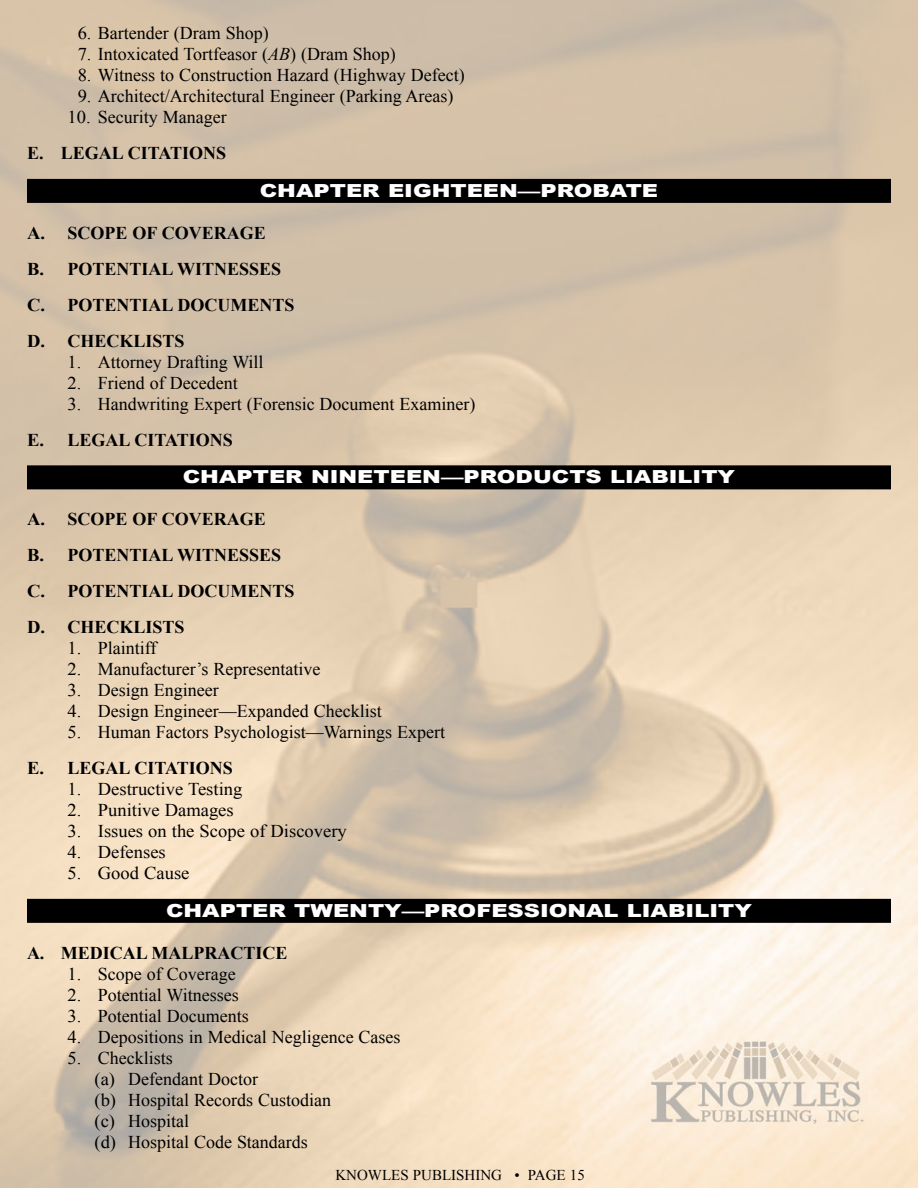
<style>
.page{position:relative;width:918px;height:1188px;background:#fff}
.page>*{position:absolute;margin:0;border:0;box-sizing:border-box;transform-origin:0 0}
.t1{font:18px/21px "Times New Roman";color:#000}
.t2{font:700 18px/36px "Times New Roman";color:#000}
.t3{font:900 18px "Arial";color:#fff;scale:1.25 1}
.t4{font:15px "Times New Roman";color:#000}
.s1{font-style:italic}
</style>
<div class="page">
<img style="left:0;top:0;width:918px;height:1188px">
<div style="left:27px;top:179px;width:864px;height:24px;background:#000"></div>
<div style="left:27px;top:465px;width:864px;height:24px;background:#000"></div>
<div style="left:27px;top:899px;width:864px;height:24px;background:#000"></div>
<p class="t1" style="left:78px;top:23px;width:193px">6. Bartender (Dram Shop)</p>
<p class="t1" style="left:78px;top:44px;width:320px">7. Intoxicated Tortfeasor (<span class="s1">AB</span>) (Dram Shop)</p>
<p class="t1" style="left:78px;top:65px;width:389px">8. Witness to Construction Hazard (Highway Defect)</p>
<p class="t1" style="left:78px;top:86px;width:377px">9. Architect/Architectural Engineer (Parking Areas)</p>
<p class="t1" style="left:68px;top:107px;width:161px">10. Security Manager</p>
<p class="t2" style="left:27px;top:135px;width:201px">E. LEGAL CITATIONS</p>
<p class="t3" style="left:260px;top:177px;width:320px">CHAPTER EIGHTEEN—PROBATE</p>
<p class="t2" style="left:27px;top:215px;width:269px">A. SCOPE OF COVERAGE<br>B. POTENTIAL WITNESSES<br>C. POTENTIAL DOCUMENTS<br>D. CHECKLISTS</p>
<p class="t1" style="left:68px;top:351px;width:198px">1. Attorney Drafting Will</p>
<p class="t1" style="left:68px;top:372px;width:172px">2. Friend of Decedent</p>
<p class="t1" style="left:68px;top:393px;width:410px">3. Handwriting Expert (Forensic Document Examiner)</p>
<p class="t2" style="left:27px;top:422px;width:207px">E. LEGAL CITATIONS</p>
<p class="t3" style="left:183px;top:464px;width:443px">CHAPTER NINETEEN—PRODUCTS LIABILITY</p>
<p class="t2" style="left:27px;top:501px;width:269px">A. SCOPE OF COVERAGE<br>B. POTENTIAL WITNESSES<br>C. POTENTIAL DOCUMENTS<br>D. CHECKLISTS</p>
<p class="t1" style="left:68px;top:638px;width:91px">1. Plaintiff</p>
<p class="t1" style="left:68px;top:659px;width:254px">2. Manufacturer’s Representative</p>
<p class="t1" style="left:68px;top:680px;width:153px">3. Design Engineer</p>
<p class="t1" style="left:68px;top:701px;width:316px">4. Design Engineer—Expanded Checklist</p>
<p class="t1" style="left:68px;top:722px;width:379px">5. Human Factors Psychologist—Warnings Expert</p>
<p class="t2" style="left:27px;top:750px;width:207px">E. LEGAL CITATIONS</p>
<p class="t1" style="left:68px;top:779px;width:176px">1. Destructive Testing</p>
<p class="t1" style="left:68px;top:800px;width:168px">2. Punitive Damages</p>
<p class="t1" style="left:68px;top:821px;width:281px">3. Issues on the Scope of Discovery</p>
<p class="t1" style="left:68px;top:842px;width:100px">4. Defenses</p>
<p class="t1" style="left:68px;top:863px;width:123px">5. Good Cause</p>
<p class="t3" style="left:166px;top:897px;width:470px">CHAPTER TWENTY—PROFESSIONAL LIABILITY</p>
<p class="t2" style="left:27px;top:935px;width:262px">A. MEDICAL MALPRACTICE</p>
<p class="t1" style="left:68px;top:963px;width:170px">1. Scope of Coverage</p>
<p class="t1" style="left:68px;top:984px;width:173px">2. Potential Witnesses</p>
<p class="t1" style="left:68px;top:1005px;width:183px">3. Potential Documents</p>
<p class="t1" style="left:68px;top:1026px;width:335px">4. Depositions in Medical Negligence Cases</p>
<p class="t1" style="left:94px;top:1047px;width:238px;text-indent:-27px">5. Checklists<br>(a) Defendant Doctor<br>(b) Hospital Records Custodian (c) Hospital<br>(d) Hospital Code Standards</p>
<p class="t4" style="left:335px;top:1167px;width:251px">KNOWLES PUBLISHING • PAGE 15</p>
</div>
